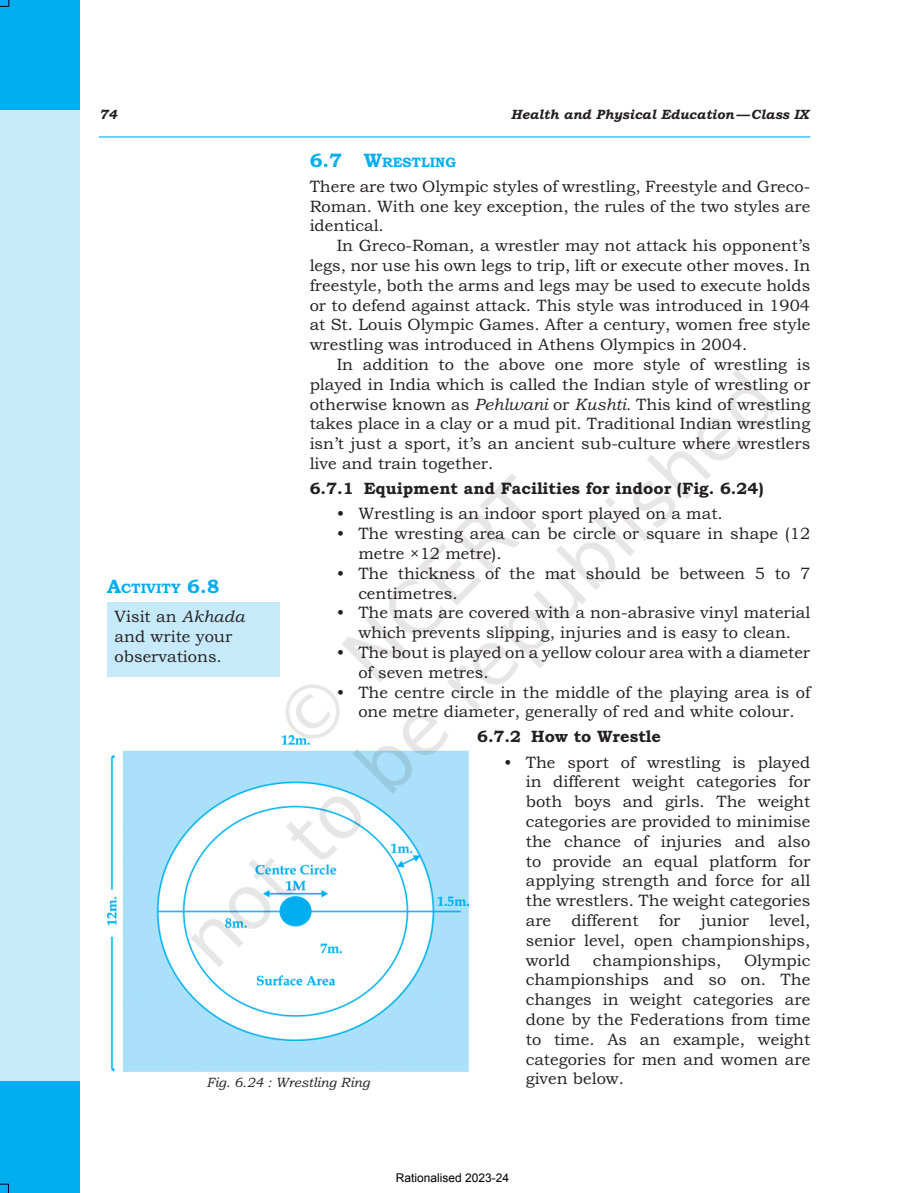
<style>
.page{position:relative;width:905px;height:1193px;background:#fff}
.page>*{position:absolute;margin:0;border:0;box-sizing:border-box;transform-origin:0 0}
.t1{font:16.5px/19.8px "Bookman Old Style";color:#231f20;text-align:justify}
.t2{font:700 16.5px "Bookman Old Style";color:#231f20}
.t3{font:700 13.65px "Bookman Old Style";color:#00aeef}
.t4{font:italic 700 13.5px "Bookman Old Style";color:#231f20}
.t5{font:italic 13.5px "Bookman Old Style";color:#231f20}
.t6{font:12px "Arial";color:#000}
.s1{font-size:19.5px}
.s2{font-style:italic}
</style>
<div class="page">
<img style="left:0;top:0;width:811px;height:1193px">
<img style="left:86px;top:293px;width:708px;height:708px">
<p class="t4" style="left:99px;top:106px;width:20px">74</p>
<p class="t4" style="left:511px;top:106px;width:299px">Health and Physical Education—Class IX</p>
<p class="t3" style="left:310px;top:154px;width:147px"><span class="s1">6.7 W</span>RESTLING</p>
<p class="t1" style="left:310px;top:176px;width:502px">There are two Olympic styles of wrestling, Freestyle and Greco-Roman. With one key exception, the rules of the two styles are identical.</p>
<p class="t1" style="left:310px;top:236px;width:502px;text-indent:27px">In Greco-Roman, a wrestler may not attack his opponent’s legs, nor use his own legs to trip, lift or execute other moves. In freestyle, both the arms and legs may be used to execute holds or to defend against attack. This style was introduced in 1904 at St. Louis Olympic Games. After a century, women free style wrestling was introduced in Athens Olympics in 2004.</p>
<p class="t1" style="left:310px;top:355px;width:502px;text-indent:27px">In addition to the above one more style of wrestling is played in India which is called the Indian style of wrestling or otherwise known as <span class="s2">Pehlwani</span> or <span class="s2">Kushti.</span> This kind of wrestling takes place in a clay or a mud pit. Traditional Indian wrestling isn’t just a sport, it’s an ancient sub-culture where wrestlers live and train together.</p>
<p class="t2" style="left:310px;top:479px;width:455px">6.7.1 Equipment and Facilities for indoor (Fig. 6.24)</p>
<p class="t1" style="left:337px;top:504px;width:387px">• Wrestling is an indoor sport played on a mat.</p>
<p class="t1" style="left:358px;top:524px;width:453px;text-indent:-22px">• The wresting area can be circle or square in shape (12 metre ×12 metre).</p>
<p class="t1" style="left:358px;top:563px;width:453px;text-indent:-22px">• The thickness of the mat should be between 5 to 7 centimetres.</p>
<p class="t1" style="left:337px;top:603px;width:475px;text-align:center">• The mats are covered with a non-abrasive vinyl material which prevents slipping, injuries and is easy to clean.</p>
<p class="t1" style="left:358px;top:643px;width:453px;text-indent:-22px">• The bout is played on a yellow colour area with a diameter of seven metres.</p>
<p class="t1" style="left:337px;top:682px;width:475px;text-align:center">• The centre circle in the middle of the playing area is of one metre diameter, generally of red and white colour.</p>
<p class="t3" style="left:107px;top:580px;width:114px"><span class="s1">A</span>CTIVITY <span class="s1">6.8</span></p>
<p class="t1" style="left:115px;top:607px;width:131px;text-align:left">Visit an <span class="s2">Akhada </span>and write your observations.</p>
<p class="t5" style="left:206px;top:1075px;width:165px">Fig. 6.24 : Wrestling Ring</p>
<p class="t2" style="left:477px;top:727px;width:185px">6.7.2 How to Wrestle</p>
<p class="t1" style="left:525px;top:752px;width:286px;text-indent:-22px">• The sport of wrestling is played in different weight categories for both boys and girls. The weight categories are provided to minimise the chance of injuries and also to provide an equal platform for applying strength and force for all the wrestlers. The weight categories are different for junior level, senior level, open championships, world</p>
<p class="t1" style="left:525px;top:950px;width:286px;text-indent:218px">Olympic championships and so on. The changes in weight categories are done by the Federations from time to time. As an example, weight categories for men and women are given below.</p>
<p class="t1" style="left:593px;top:950px;width:130px">championships,</p>
<p class="t6" style="left:395px;top:1169px;width:115px">Rationalised 2023-24</p>
</div>
